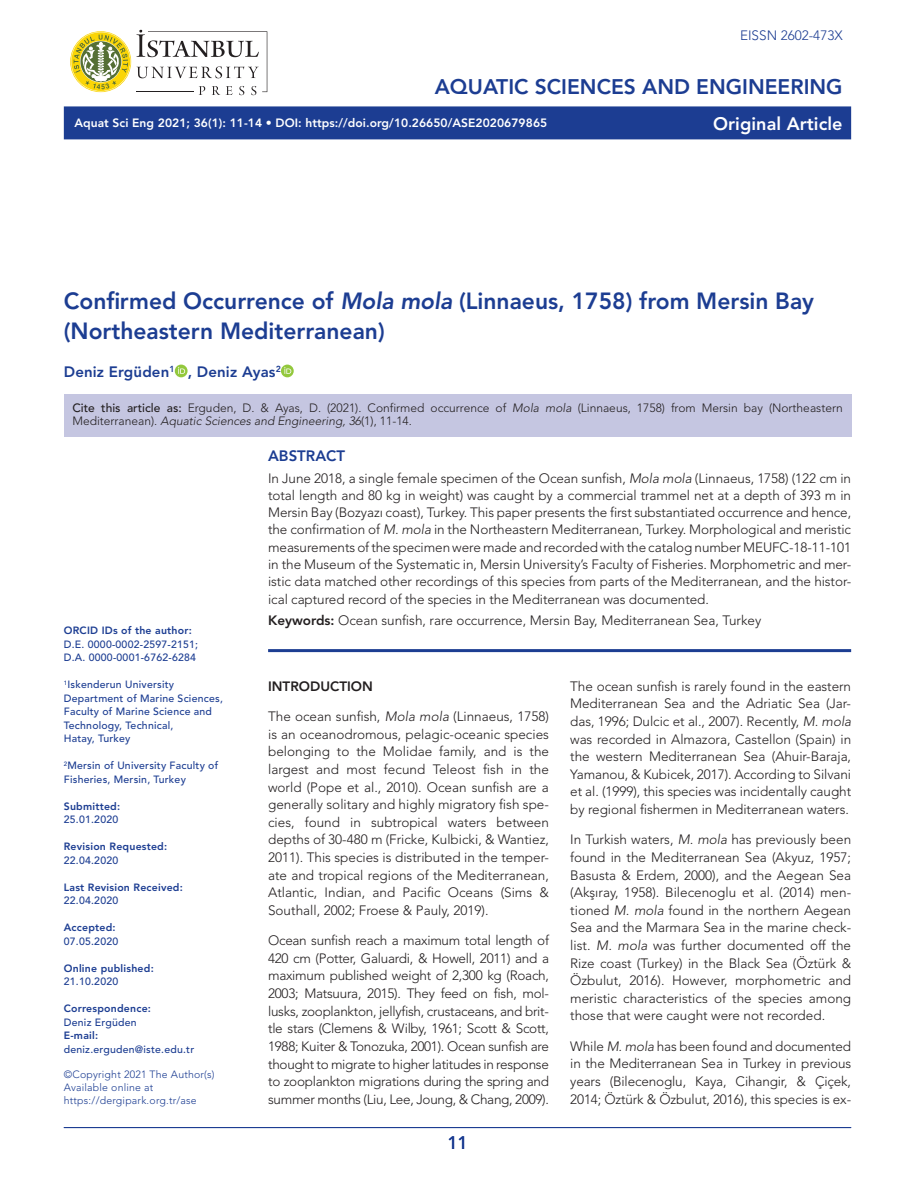
<style>
.page{position:relative;width:915px;height:1191px;background:#fff}
.page>*{position:absolute;margin:0;border:0;box-sizing:border-box;transform-origin:0 0}
.t1{font:800 23.25px/30px "Avenir LT Std";color:#1c3d92}
.t2{font:800 21px "Avenir LT Std";color:#1c3d92}
.t3{font:800 18px "Avenir LT Std";letter-spacing:.005em;color:#fff}
.t4{font:500 18px "Avenir LT Std";color:#1c3d92}
.t5{font:800 15px "Avenir LT Std";letter-spacing:.01em;color:#1c3d92}
.t6{font:300 13.5px/17.5px "Avenir LT Std";letter-spacing:-.005em;color:#231f20;text-align:justify}
.t7{font:300 13.5px "Avenir LT Std";color:#1c3d92}
.t8{font:800 13.5px "Avenir LT Std";color:#231f20}
.t9{font:300 12px/13.5px "Avenir LT Std";color:#231f20}
.t10{font:800 12px "Avenir LT Std";letter-spacing:.005em;color:#fff}
.t11{font:500 10.5px/13.5px "Avenir LT Std";letter-spacing:.02em;color:#1c3d92}
.t12{font:800 10.5px "Avenir LT Std";letter-spacing:.02em;color:#1c3d92}
.t13{font:300 10.5px/12.8px "Avenir LT Std";letter-spacing:.02em;color:#1c3d92}
.s1{font-style:italic}
.s2{font-weight:500}
.s3{font-weight:800}
</style>
<div class="page">
<hr style="left:64px;top:1127px;width:786px;height:1px;background:#1c3d92">
<div style="left:64px;top:106px;width:786px;height:33px;background:#1c3d92"></div>
<div style="left:64px;top:394px;width:786px;height:43px;background:#c5c6e1"></div>
<hr style="left:268px;top:649px;width:281px;height:3px;background:#1c3d92">
<hr style="left:549px;top:649px;width:301px;height:3px;background:#1c3d92">
<svg style="left:70px;top:30px;width:197px;height:65px"></svg>
<div style="left:175px;top:364px;width:12px;height:13px;background:#93c83d;border-radius:50%"></div>
<svg style="left:178px;top:367px;width:7px;height:7px"></svg>
<svg style="left:281px;top:364px;width:12px;height:13px"></svg>
<svg style="left:284px;top:367px;width:7px;height:7px"></svg>
<p class="t7" style="left:739px;top:27px;width:104px">EISSN 2602-473X</p>
<h2 class="t2" style="left:434px;top:74px;width:409px">AQUATIC SCIENCES AND ENGINEERING</h2>
<p class="t10" style="left:74px;top:116px;width:474px">Aquat Sci Eng 2021; 36(1): 11-14 • DOI: https://doi.org/10.26650/ASE2020679865</p>
<h3 class="t3" style="left:712px;top:113px;width:131px">Original Article</h3>
<h1 class="t1" style="left:64px;top:286px;width:751px">Confirmed Occurrence of <span class="s1">Mola mola</span> (Linnaeus, 1758) from Mersin Bay (Northeastern Mediterranean)</h1>
<p class="t5" style="left:64px;top:363px;width:218px">Deniz Ergüden<sup>1</sup> , Deniz Ayas<sup>2</sup></p>
<p class="t9" style="left:72px;top:401px;width:771px"><span class="s2">Cite this article as:</span> Erguden, D. &amp; Ayas, D. (2021). Confirmed occurrence of <span class="s1">Mola mola</span> (Linnaeus, 1758) from Mersin bay (Northeastern<br>Mediterranean). <span class="s1">Aquatic Sciences and Engineering, 36</span>(1), 11-14.</p>
<p class="t12" style="left:64px;top:624px;width:129px">ORCID IDs of the author:</p>
<p class="t11" style="left:64px;top:637px;width:136px">D.E. 0000-0002-2597-2151;<br>D.A. 0000-0001-6762-6284</p>
<p class="t11" style="left:64px;top:678px;width:160px"><sup>1</sup>Iskenderun University<br>Department of Marine Sciences,<br>Faculty of Marine Science and<br>Technology, Technical,<br>Hatay, Turkey</p>
<p class="t11" style="left:64px;top:759px;width:156px"><sup>2</sup>Mersin of University Faculty of<br>Fisheries, Mersin, Turkey</p>
<p class="t12" style="left:64px;top:799px;width:58px">Submitted:</p>
<p class="t11" style="left:64px;top:813px;width:56px">25.01.2020</p>
<p class="t12" style="left:64px;top:840px;width:105px">Revision Requested:</p>
<p class="t11" style="left:64px;top:853px;width:56px">22.04.2020</p>
<p class="t12" style="left:64px;top:880px;width:120px">Last Revision Received:</p>
<p class="t11" style="left:64px;top:894px;width:56px">22.04.2020</p>
<p class="t12" style="left:64px;top:921px;width:53px">Accepted:</p>
<p class="t11" style="left:64px;top:934px;width:56px">07.05.2020</p>
<p class="t12" style="left:64px;top:961px;width:91px">Online published:</p>
<p class="t11" style="left:64px;top:975px;width:56px">21.10.2020</p>
<p class="t12" style="left:64px;top:1002px;width:89px">Correspondence:</p>
<p class="t11" style="left:64px;top:1015px;width:74px">Deniz Ergüden</p>
<p class="t12" style="left:64px;top:1029px;width:36px">E-mail:</p>
<p class="t11" style="left:64px;top:1042px;width:132px">deniz.erguden@iste.edu.tr</p>
<p class="t13" style="left:64px;top:1068px;width:152px">©Copyright 2021 The Author(s)<br>Available online at https://dergipark.org.tr/ase</p>
<p class="t5" style="left:268px;top:447px;width:78px">ABSTRACT</p>
<p class="t6" style="left:268px;top:469px;width:584px">In June 2018, a single female specimen of the Ocean sunfish, <span class="s1">Mola mola</span> (Linnaeus, 1758) (122 cm in total length and 80 kg in weight) was caught by a commercial trammel net at a depth of 393 m in Mersin Bay (Bozyazı coast), Turkey. This paper presents the first substantiated occurrence and hence, the confirmation of <span class="s1">M. mola</span> in the Northeastern Mediterranean, Turkey. Morphological and meristic measurements of the specimen were made and recorded with the catalog number MEUFC-18-11-101 in the Museum of the Systematic in, Mersin University’s Faculty of Fisheries. Morphometric and mer&shy;istic data matched other recordings of this species from parts of the Mediterranean, and the histor&shy;ical captured record of the species in the Mediterranean was documented.</p>
<p class="t6" style="left:268px;top:611px;width:494px"><span class="s3">Keywords:</span> Ocean sunfish, rare occurrence, Mersin Bay, Mediterranean Sea, Turkey</p>
<p class="t8" style="left:268px;top:678px;width:106px">INTRODUCTION</p>
<p class="t6" style="left:268px;top:707px;width:282px">The ocean sunfish, <span class="s1">Mola mola</span> (Linnaeus, 1758) is an oceanodromous, pelagic-oceanic species belonging to the Molidae family, and is the largest and most fecund Teleost fish in the world (Pope et al., 2010). Ocean sunfish are a generally solitary and highly migratory fish spe&shy;cies, found in subtropical waters between depths of 30-480 m (Fricke, Kulbicki, &amp; Wantiez, 2011). This species is distributed in the temper&shy;ate and tropical regions of the Mediterranean, Atlantic, Indian, and Pacific Oceans (Sims &amp; Southall, 2002; Froese &amp; Pauly, 2019).</p>
<p class="t6" style="left:268px;top:931px;width:282px">Ocean sunfish reach a maximum total length of 420 cm (Potter, Galuardi, &amp; Howell, 2011) and a maximum published weight of 2,300 kg (Roach, 2003; Matsuura, 2015). They feed on fish, mol&shy;lusks, zooplankton, jellyfish, crustaceans, and brit&shy;tle stars (Clemens &amp; Wilby, 1961; Scott &amp; Scott, 1988; Kuiter &amp; Tonozuka, 2001). Ocean sunfish are thought to migrate to higher latitudes in response to zooplankton migrations during the spring and summer months (Liu, Lee, Joung, &amp; Chang, 2009).</p>
<h3 class="t4" style="left:447px;top:1132px;width:22px">11</h3>
<p class="t6" style="left:570px;top:677px;width:282px">The ocean sunfish is rarely found in the eastern Mediterranean Sea and the Adriatic Sea (Jar&shy;das, 1996; Dulcic et al., 2007). Recently, <span class="s1">M. mola </span>was recorded in Almazora, Castellon (Spain) in the western Mediterranean Sea (Ahuir-Baraja, Yamanou, &amp; Kubicek, 2017). According to Silvani et al. (1999), this species was incidentally caught by regional fishermen in Mediterranean waters.</p>
<p class="t6" style="left:570px;top:831px;width:282px">In Turkish waters, <span class="s1">M. mola</span> has previously been found in the Mediterranean Sea (Akyuz, 1957; Basusta &amp; Erdem, 2000), and the Aegean Sea (Akşıray, 1958). Bilecenoglu et al. (2014) men&shy;tioned <span class="s1">M. mola</span> found in the northern Aegean Sea and the Marmara Sea in the marine check&shy;list. <span class="s1">M. mola</span> was further documented off the Rize coast (Turkey) in the Black Sea (Öztürk &amp; Özbulut, 2016). However, morphometric and meristic characteristics of the species among those that were caught were not recorded.</p>
<p class="t6" style="left:570px;top:1037px;width:282px">While <span class="s1">M. mola</span> has been found and documented in the Mediterranean Sea in Turkey in previous years (Bilecenoglu, Kaya, Cihangir, &amp; Çiçek, 2014; Öztürk &amp; Özbulut, 2016), this species is ex-</p>
</div>
